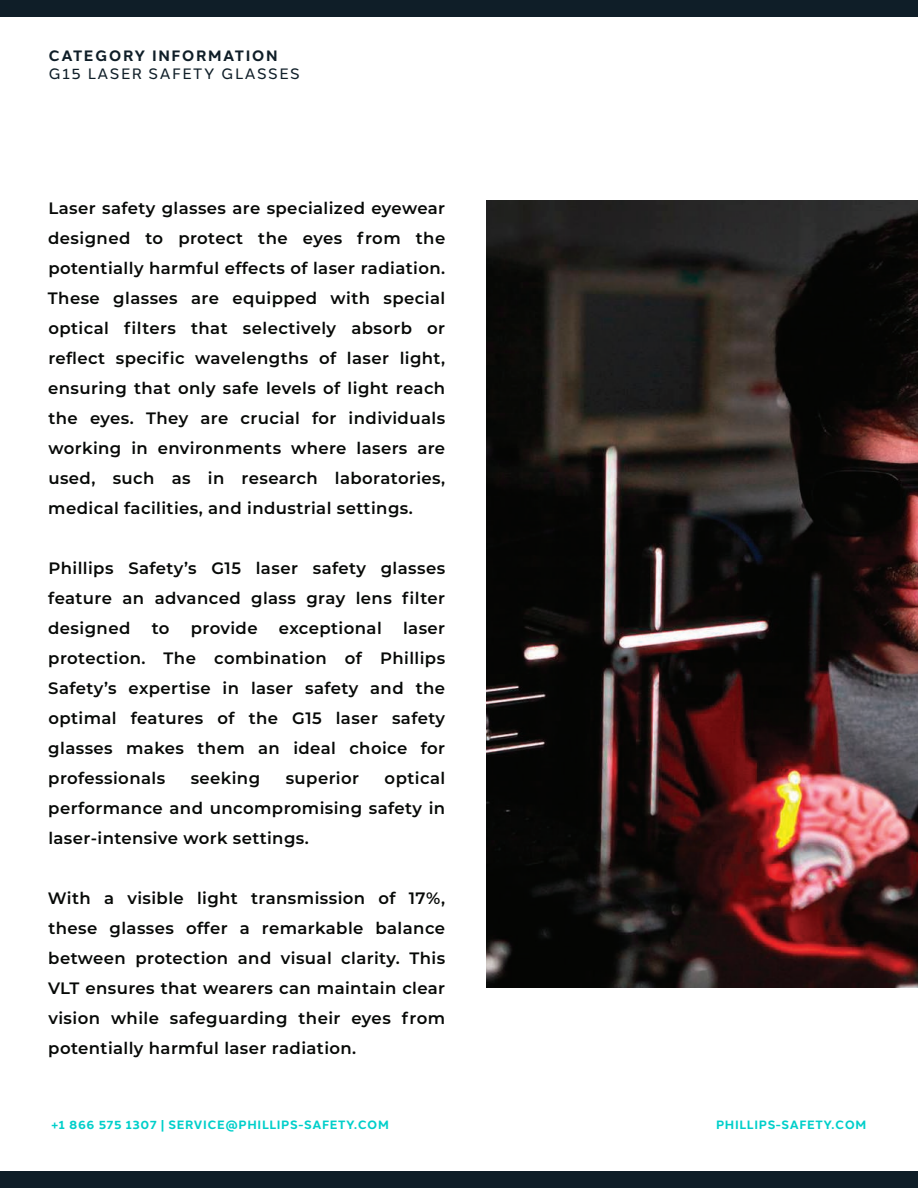
<style>
.page{position:relative;width:918px;height:1188px;background:#fff}
.page>*{position:absolute;margin:0;border:0;box-sizing:border-box;transform-origin:0 0}
.t1{font:600 16.5px/30px "Montserrat";letter-spacing:.025em;color:#070907;text-align:justify}
.t2{font:15px "Halcom";letter-spacing:.1em;color:#0f1e28}
.t3{font:700 15px "Halcom";letter-spacing:.1em;color:#0f1e28}
.t4{font:700 12px "Halcom";letter-spacing:.05em;color:#00cfca}
</style>
<div class="page">
<div style="left:0;top:1171px;width:918px;height:17px;background:#0f1e28"></div>
<div style="left:0;top:0;width:918px;height:17px;background:#0f1e28"></div>
<img style="left:486px;top:200px;width:432px;height:788px">
<p class="t3" style="left:49px;top:44px;width:231px">CATEGORY INFORMATION</p>
<p class="t2" style="left:49px;top:62px;width:253px">G15 LASER SAFETY GLASSES</p>
<p class="t1" style="left:48px;top:193px;width:399px">Laser safety glasses are specialized eyewear designed to protect the eyes from the potentially harmful effects of laser radiation.<br>These glasses are equipped with special optical filters that selectively absorb or reflect specific wavelengths of laser light, ensuring that only safe levels of light reach the eyes. They are crucial for individuals working in environments where lasers are used, such as in research laboratories, medical facilities, and industrial settings.</p>
<p class="t1" style="left:48px;top:553px;width:399px">Phillips Safety’s G15 laser safety glasses feature an advanced glass gray lens filter designed</p>
<p class="t1" style="left:152px;top:613px;width:19px">to</p>
<p class="t1" style="left:191px;top:613px;width:68px">provide</p>
<p class="t1" style="left:279px;top:613px;width:104px">exceptional</p>
<p class="t1" style="left:48px;top:613px;width:398px;text-indent:355px">laser protection. The combination of Phillips Safety’s expertise in laser safety and the optimal features of the G15 laser safety glasses makes them an ideal choice for professionals</p>
<p class="t1" style="left:48px;top:763px;width:398px;text-indent:336px">optical performance and uncompromising safety in laser-intensive work settings.</p>
<p class="t1" style="left:191px;top:763px;width:71px">seeking</p>
<p class="t1" style="left:286px;top:763px;width:75px">superior</p>
<p class="t1" style="left:48px;top:883px;width:399px">With a visible light transmission of 17%, these glasses offer a remarkable balance between protection and visual clarity. This VLT ensures that wearers can maintain clear vision while safeguarding their eyes from potentially harmful laser radiation.</p>
<p class="t4" style="left:52px;top:1115px;width:339px">+1 866 575 1307 | SERVICE@PHILLIPS-SAFETY.COM</p>
<p class="t4" style="left:716px;top:1115px;width:152px">PHILLIPS-SAFETY.COM</p>
</div>
